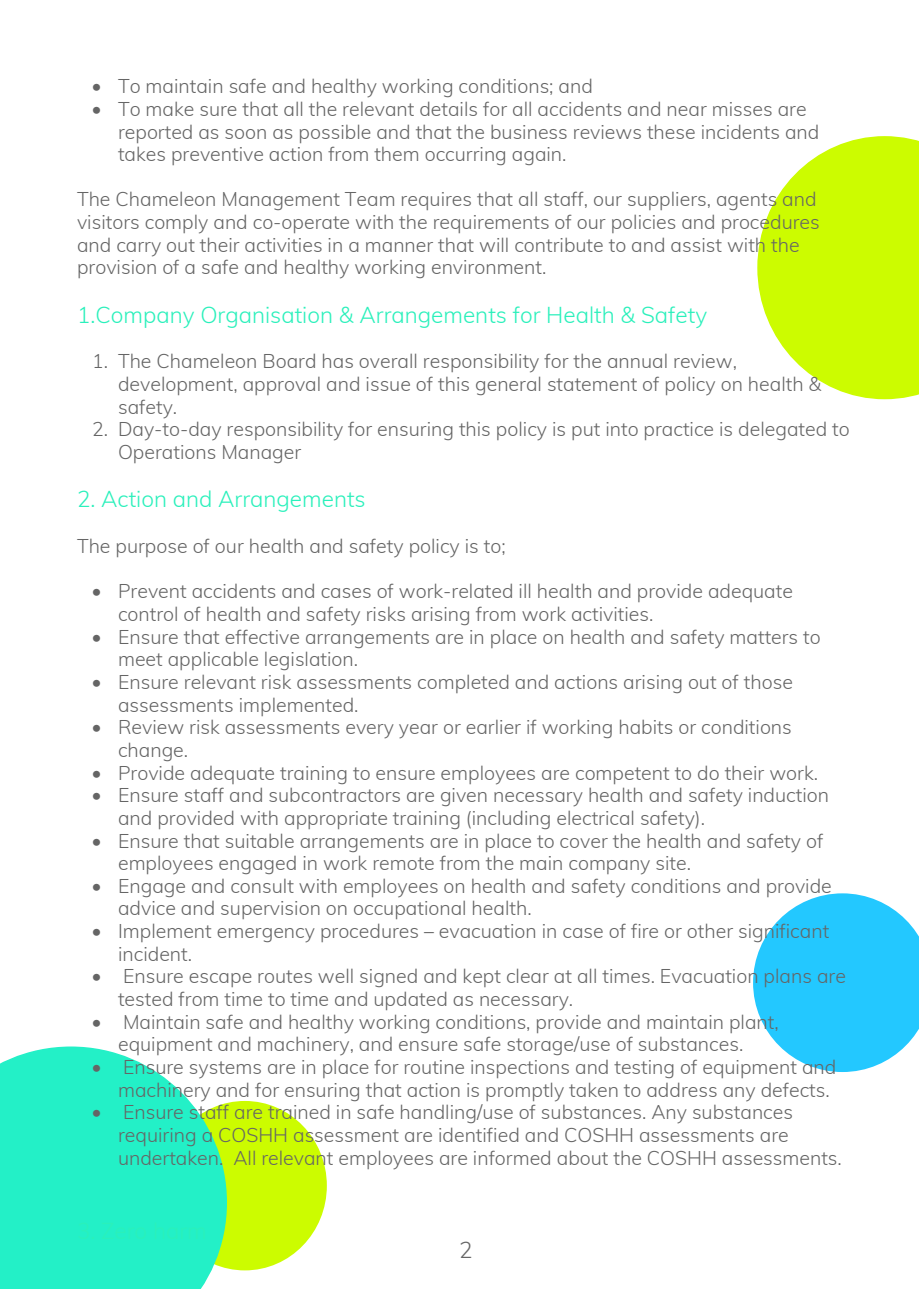
<style>
.page{position:relative;width:919px;height:1289px;background:#fff}
.page>*{position:absolute;margin:0;border:0;box-sizing:border-box;transform-origin:0 0}
.t1{font:300 22.5px "Muli";color:#2af0bb}
.t2{font:300 22.5px "Muli";color:#666}
.t3{font:300 19.5px/22.6px "Muli";color:#656565}
</style>
<div class="page">
<div style="left:163px;top:1100px;width:164px;height:170px;background:#ccfc00;border-radius:50%"></div>
<svg style="left:757px;top:136px;width:161px;height:263px"></svg>
<svg style="left:753px;top:893px;width:165px;height:178px"></svg>
<svg style="left:0;top:1046px;width:227px;height:242px;background:#3bf1c7"></svg>
<p class="t3" style="left:92px;top:74px;width:502px">• To maintain safe and healthy working conditions; and</p>
<p class="t3" style="left:118px;top:97px;width:702px;text-indent:-26px">• To make sure that all the relevant details for all accidents and near misses are reported as soon as possible and that the business reviews these incidents and takes preventive action from them occurring again.</p>
<p class="t3" style="left:77px;top:187px;width:744px">The Chameleon Management Team requires that all staff, our suppliers, agents and visitors comply and co-operate with the requirements of our policies and procedures and carry out their activities in a manner that will contribute to and assist with the provision of a safe and healthy working environment.</p>
<p class="t1" style="left:77px;top:298px;width:631px">1.Company Organisation &amp; Arrangements for Health &amp; Safety</p>
<p class="t3" style="left:118px;top:349px;width:705px;text-indent:-26px">1. The Chameleon Board has overall responsibility for the annual review, development, approval and issue of this general statement of policy on health &amp; safety.</p>
<p class="t3" style="left:118px;top:417px;width:733px;text-indent:-26px">2. Day-to-day responsibility for ensuring this policy is put into practice is delegated to<br>Operations Manager</p>
<p class="t1" style="left:77px;top:483px;width:290px">2. Action and Arrangements</p>
<p class="t3" style="left:77px;top:534px;width:430px">The purpose of our health and safety policy is to;</p>
<p class="t3" style="left:118px;top:579px;width:676px;text-indent:-26px">• Prevent accidents and cases of work-related ill health and provide adequate control of health and safety risks arising from work activities.</p>
<p class="t3" style="left:118px;top:624px;width:704px;text-indent:-26px">• Ensure that effective arrangements are in place on health and safety matters to meet applicable legislation.</p>
<p class="t3" style="left:118px;top:669px;width:676px;text-indent:-26px">• Ensure relevant risk assessments completed and actions arising out of those assessments implemented.</p>
<p class="t3" style="left:118px;top:715px;width:675px;text-indent:-26px">• Review risk assessments every year or earlier if working habits or conditions change.</p>
<p class="t3" style="left:92px;top:760px;width:727px">• Provide adequate training to ensure employees are competent to do their work.</p>
<p class="t3" style="left:118px;top:783px;width:712px;text-indent:-26px">• Ensure staff and subcontractors are given necessary health and safety induction and provided with appropriate training (including electrical safety).</p>
<p class="t3" style="left:118px;top:828px;width:706px;text-indent:-26px">• Ensure that suitable arrangements are in place to cover the health and safety of employees engaged in work remote from the main company site.</p>
<p class="t3" style="left:118px;top:873px;width:715px;text-indent:-26px">• Engage and consult with employees on health and safety conditions and provide advice and supervision on occupational health.</p>
<p class="t3" style="left:118px;top:918px;width:712px;text-indent:-26px">• Implement emergency procedures – evacuation in case of fire or other significant incident.</p>
<p class="t3" style="left:118px;top:964px;width:729px;text-indent:-26px">• Ensure escape routes well signed and kept clear at all times. Evacuation plans are tested from time to time and updated as necessary.</p>
<p class="t3" style="left:92px;top:1009px;width:688px;text-align:center">• Maintain safe and healthy working conditions, provide and maintain plant, equipment and machinery, and ensure safe storage/use of substances.</p>
<p class="t3" style="left:118px;top:1054px;width:719px;text-indent:-26px">• Ensure systems are in place for routine inspections and testing of equipment and machinery and for ensuring that action is promptly taken to address any defects.</p>
<p class="t3" style="left:118px;top:1099px;width:725px;text-indent:-26px">• Ensure staff are trained in safe handling/use of substances. Any substances requiring a COSHH assessment are identified and COSHH assessments are undertaken. All relevant employees are informed about the COSHH assessments.</p>
<p class="t2" style="left:459px;top:1233px;width:15px">2</p>
</div>
